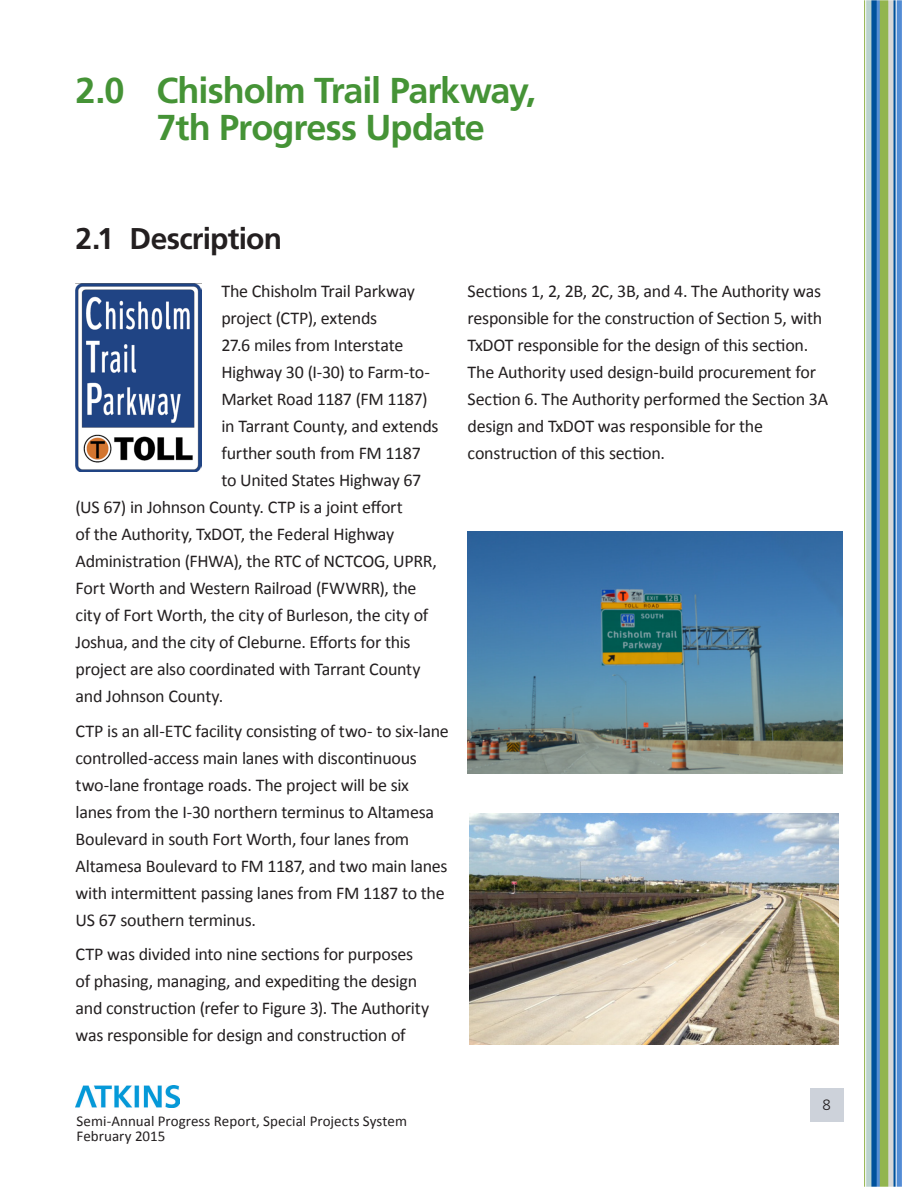
<style>
.page{position:relative;width:918px;height:1188px;background:#fff}
.page>*{position:absolute;margin:0;border:0;box-sizing:border-box;transform-origin:0 0}
.Heading_3_-_24_25pt{font:700 36px/37.5px "Frutiger LT Std";letter-spacing:-.03em;color:#459336}
.Heading_2_-_20_21pt{font:700 30px "Frutiger LT Std";letter-spacing:-.025em;color:#231f20}
.Body_Text_3_-_11_12p{font:18px/27px "Calibri";letter-spacing:-.015em;color:#231f20}
.t1{font:15px/15px "Calibri";color:#231f20}
.t2{font:300 15px "Frutiger LT Std";color:#231f20}
</style>
<div class="page">
<img style="left:76px;top:284px;width:126px;height:187px">
<img style="left:467px;top:531px;width:376px;height:242px">
<img style="left:470px;top:813px;width:368px;height:231px">
<div style="left:810px;top:1088px;width:33px;height:33px;background:#cdd2da"></div>
<img style="left:76px;top:1085px;width:103px;height:23px">
<img style="left:864px;top:0;width:38px;height:1187px">
<p class="Heading_3_-_24_25pt" style="left:157px;top:72px;width:381px;text-indent:-81px">2.0 Chisholm Trail Parkway,<br>7th Progress Update</p>
<p class="Heading_2_-_20_21pt" style="left:76px;top:221px;width:208px">2.1 Description</p>
<p class="Body_Text_3_-_11_12p" style="left:221px;top:278px;width:195px">The Chisholm Trail Parkway</p>
<p class="Body_Text_3_-_11_12p" style="left:221px;top:305px;width:157px">project (CTP), extends</p>
<p class="Body_Text_3_-_11_12p" style="left:221px;top:332px;width:183px">27.6 miles from Interstate</p>
<p class="Body_Text_3_-_11_12p" style="left:221px;top:359px;width:209px">Highway 30 (I-30) to Farm-to-</p>
<p class="Body_Text_3_-_11_12p" style="left:221px;top:386px;width:208px">Market Road 1187 (FM 1187)</p>
<p class="Body_Text_3_-_11_12p" style="left:221px;top:413px;width:219px">in Tarrant County, and extends</p>
<p class="Body_Text_3_-_11_12p" style="left:221px;top:440px;width:201px">further south from FM 1187</p>
<p class="Body_Text_3_-_11_12p" style="left:221px;top:467px;width:202px">to United States Highway 67</p>
<p class="Body_Text_3_-_11_12p" style="left:76px;top:494px;width:329px">(US 67) in Johnson County. CTP is a joint effort</p>
<p class="Body_Text_3_-_11_12p" style="left:76px;top:521px;width:320px">of the Authority, TxDOT, the Federal Highway</p>
<p class="Body_Text_3_-_11_12p" style="left:76px;top:548px;width:363px">Administration (FHWA), the RTC of NCTCOG, UPRR,</p>
<p class="Body_Text_3_-_11_12p" style="left:76px;top:575px;width:342px">Fort Worth and Western Railroad (FWWRR), the</p>
<p class="Body_Text_3_-_11_12p" style="left:76px;top:602px;width:354px">city of Fort Worth, the city of Burleson, the city of</p>
<p class="Body_Text_3_-_11_12p" style="left:76px;top:629px;width:337px">Joshua, and the city of Cleburne. Efforts for this</p>
<p class="Body_Text_3_-_11_12p" style="left:76px;top:656px;width:346px">project are also coordinated with Tarrant County</p>
<p class="Body_Text_3_-_11_12p" style="left:76px;top:683px;width:149px">and Johnson County.</p>
<p class="Body_Text_3_-_11_12p" style="left:76px;top:717px;width:375px">CTP is an all-ETC facility consisting of two- to six-lane controlled-access main lanes with discontinuous two-lane frontage roads. The project will be six lanes from the I-30 northern terminus to Altamesa Boulevard in south Fort Worth, four lanes from Altamesa Boulevard to FM 1187, and two main lanes with intermittent passing lanes from FM 1187 to the US 67 southern terminus.</p>
<p class="Body_Text_3_-_11_12p" style="left:76px;top:941px;width:355px">CTP was divided into nine sections for purposes of phasing, managing, and expediting the design and construction (refer to Figure 3). The Authority was responsible for design and construction of</p>
<p class="Body_Text_3_-_11_12p" style="left:468px;top:278px;width:362px">Sections 1, 2, 2B, 2C, 3B, and 4. The Authority was responsible for the construction of Section 5, with TxDOT responsible for the design of this section.<br>The Authority used design-build procurement for Section 6. The Authority performed the Section 3A design and TxDOT was responsible for the construction of this section.</p>
<p class="t1" style="left:76px;top:1113px;width:332px">Semi-Annual Progress Report, Special Projects System<br>February 2015</p>
<p class="t2" style="left:822px;top:1097px;width:10px">8</p>
</div>
